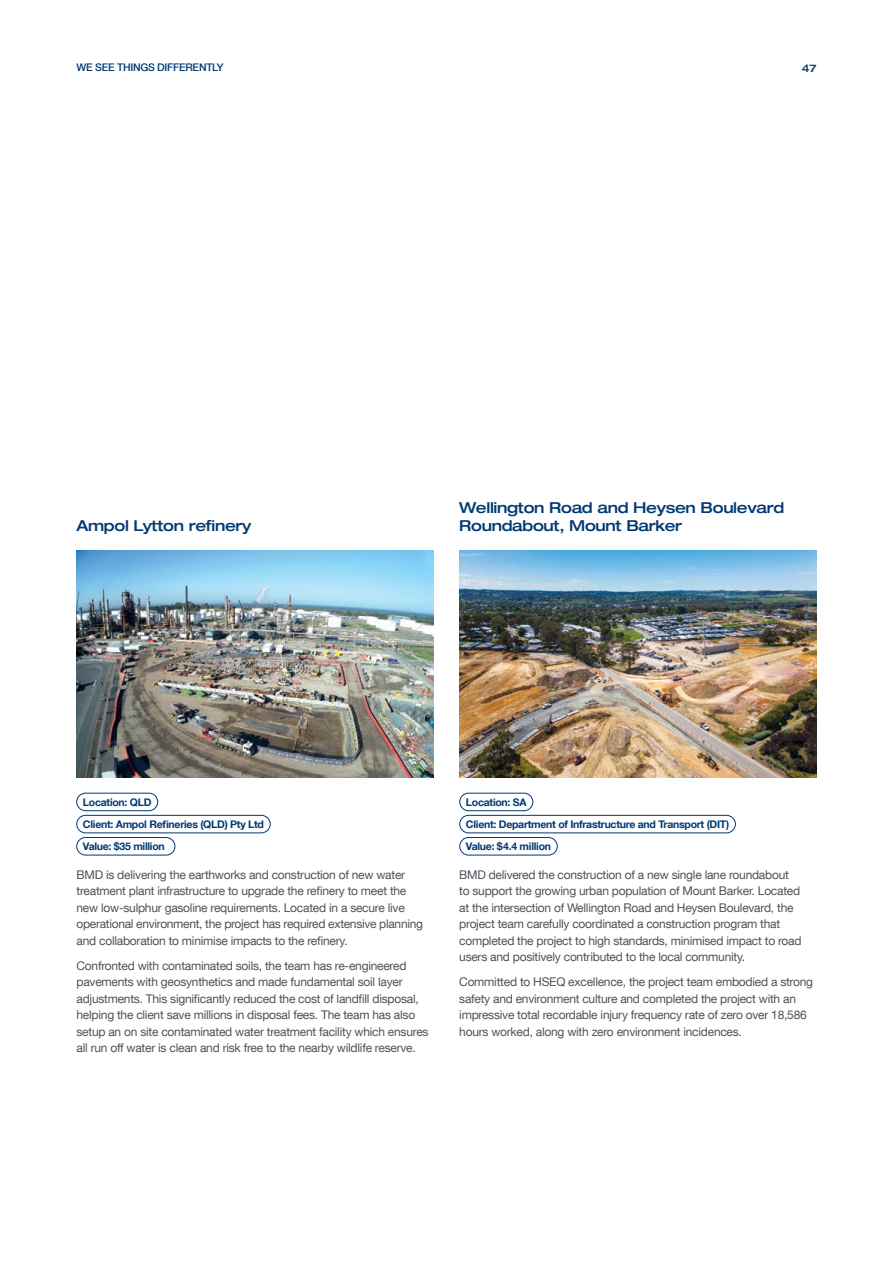
<style>
.page{position:relative;width:893px;height:1263px;background:#fff}
.page>*{position:absolute;margin:0;border:0;box-sizing:border-box;transform-origin:0 0}
.t1{font:500 expanded 15px/18px "Helvetica Neue LT Com";letter-spacing:-.02em;color:#003974}
.t2{font:12px/16.5px "Helvetica Neue LT Com";letter-spacing:-.02em;color:#4d525a}
.t3{font:700 10.5px/22.2px "Helvetica Neue LT Com";letter-spacing:-.025em;color:#003974}
.t4{font:500 10.5px "Helvetica Neue LT Com";letter-spacing:-.025em;color:#003974}
.t5{font:500 expanded 10.5px "Helvetica Neue LT Com";color:#003974}
</style>
<div class="page">
<img style="left:459px;top:551px;width:357px;height:227px">
<img style="left:77px;top:551px;width:357px;height:227px">
<div style="left:460px;top:793px;width:73px;height:18px;border:1px solid #003974;border-radius:9px"></div>
<div style="left:460px;top:815px;width:276px;height:18px;border:1px solid #003974;border-radius:9px"></div>
<div style="left:460px;top:837px;width:97px;height:18px;border:1px solid #003974;border-radius:9px"></div>
<div style="left:77px;top:793px;width:81px;height:18px;border:1px solid #003974;border-radius:9px"></div>
<div style="left:77px;top:815px;width:193px;height:18px;border:1px solid #003974;border-radius:9px"></div>
<div style="left:77px;top:837px;width:98px;height:18px;border:1px solid #003974;border-radius:9px"></div>
<p class="t4" style="left:77px;top:61px;width:149px">WE SEE THINGS DIFFERENTLY</p>
<p class="t5" style="left:802px;top:62px;width:16px">47</p>
<p class="t1" style="left:77px;top:516px;width:176px">Ampol Lytton refinery</p>
<p class="t1" style="left:459px;top:498px;width:327px">Wellington Road and Heysen Boulevard<br>Roundabout, Mount Barker</p>
<p class="t3" style="left:83px;top:790px;width:183px">Location: QLD<br>Client: Ampol Refineries (QLD) Pty Ltd<br>Value: $35 million</p>
<p class="t2" style="left:77px;top:866px;width:348px">BMD is delivering the earthworks and construction of new water treatment plant infrastructure to upgrade the refinery to meet the new low-sulphur gasoline requirements. Located in a secure live operational environment, the project has required extensive planning and collaboration to minimise impacts to the refinery.</p>
<p class="t2" style="left:77px;top:957px;width:353px">Confronted with contaminated soils, the team has re-engineered pavements with geosynthetics and made fundamental soil layer adjustments. This significantly reduced the cost of landfill disposal, helping the client save millions in disposal fees. The team has also setup an on site contaminated water treatment facility which ensures all run off water is clean and risk free to the nearby wildlife reserve.</p>
<p class="t3" style="left:466px;top:790px;width:265px">Location: SA<br>Client: Department of Infrastructure and Transport (DIT)</p>
<p class="t3" style="left:466px;top:835px;width:87px">Value: $4.4 million</p>
<p class="t2" style="left:459px;top:866px;width:344px">BMD delivered the construction of a new single lane roundabout to support the growing urban population of Mount Barker. Located at the intersection of Wellington Road and Heysen Boulevard, the project team carefully coordinated a construction program that completed the project to high standards, minimised impact to road users and positively contributed to the local community.</p>
<p class="t2" style="left:459px;top:973px;width:355px">Committed to HSEQ excellence, the project team embodied a strong safety and environment culture and completed the project with an impressive total recordable injury frequency rate of zero over 18,586 hours worked, along with zero environment incidences.</p>
</div>
